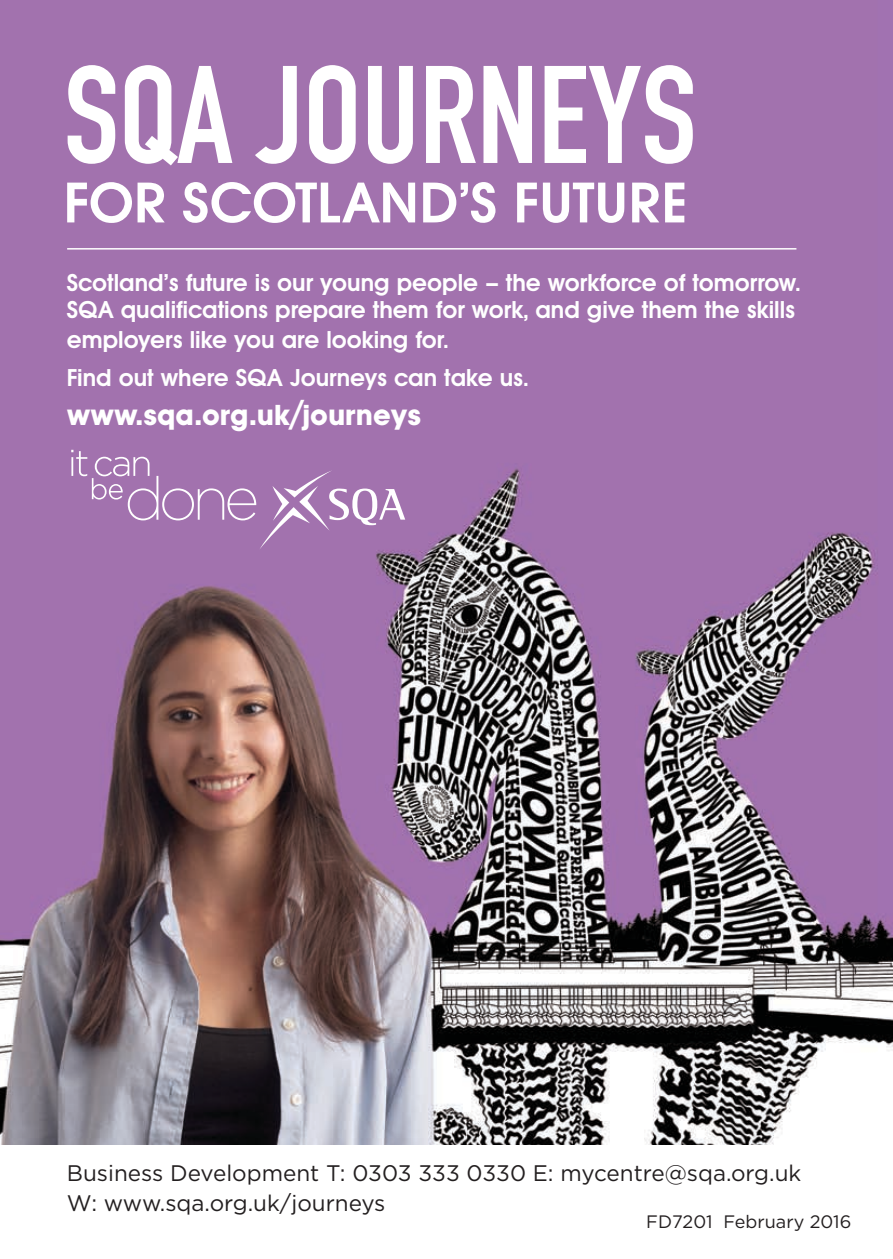
<style>
.page{position:relative;width:893px;height:1259px;background:#fff}
.page>*{position:absolute;margin:0;border:0;box-sizing:border-box;transform-origin:0 0}
.t1{font:700 136.2px "DIN Condensed";color:#fff}
.t2{font:600 56.4px "Avant Garde Two BQ";color:#fff}
.t3{font:700 28.5px "Avant Garde Two BQ";color:#fff}
.t4{font:600 24px/27px "Avant Garde Two BQ";color:#fff}
.t5{font:22.5px/30px "Gotham";color:#231f20}
.t6{font:18px "Gotham";color:#231f20}
</style>
<div class="page">
<img style="left:0;top:0;width:893px;height:1144px">
<hr style="left:67px;top:248px;width:729px;height:1px;background:#fff">
<svg style="left:71px;top:450px;width:334px;height:99px;background:#aa7eb4"></svg>
<h1 class="t1" style="left:64px;top:35px;width:634px">SQA JOURNEYS</h1>
<h2 class="t2" style="left:64px;top:170px;width:624px">FOR SCOTLAND’S FUTURE</h2>
<p class="t4" style="left:67px;top:269px;width:735px">Scotland’s future is our young people – the workforce of tomorrow.<br>SQA qualifications prepare them for work, and give them the skills</p>
<p class="t4" style="left:67px;top:321px;width:463px;line-height:38.4px">employers like you are looking for.<br>Find out where SQA Journeys can take us.</p>
<p class="t3" style="left:67px;top:398px;width:356px">www.sqa.org.uk/journeys</p>
<p class="t5" style="left:67px;top:1158px;width:736px">Business Development T: 0303 333 0330 E: mycentre@sqa.org.uk<br>W: www.sqa.org.uk/journeys</p>
<p class="t6" style="left:646px;top:1211px;width:207px">FD7201 February 2016</p>
</div>
